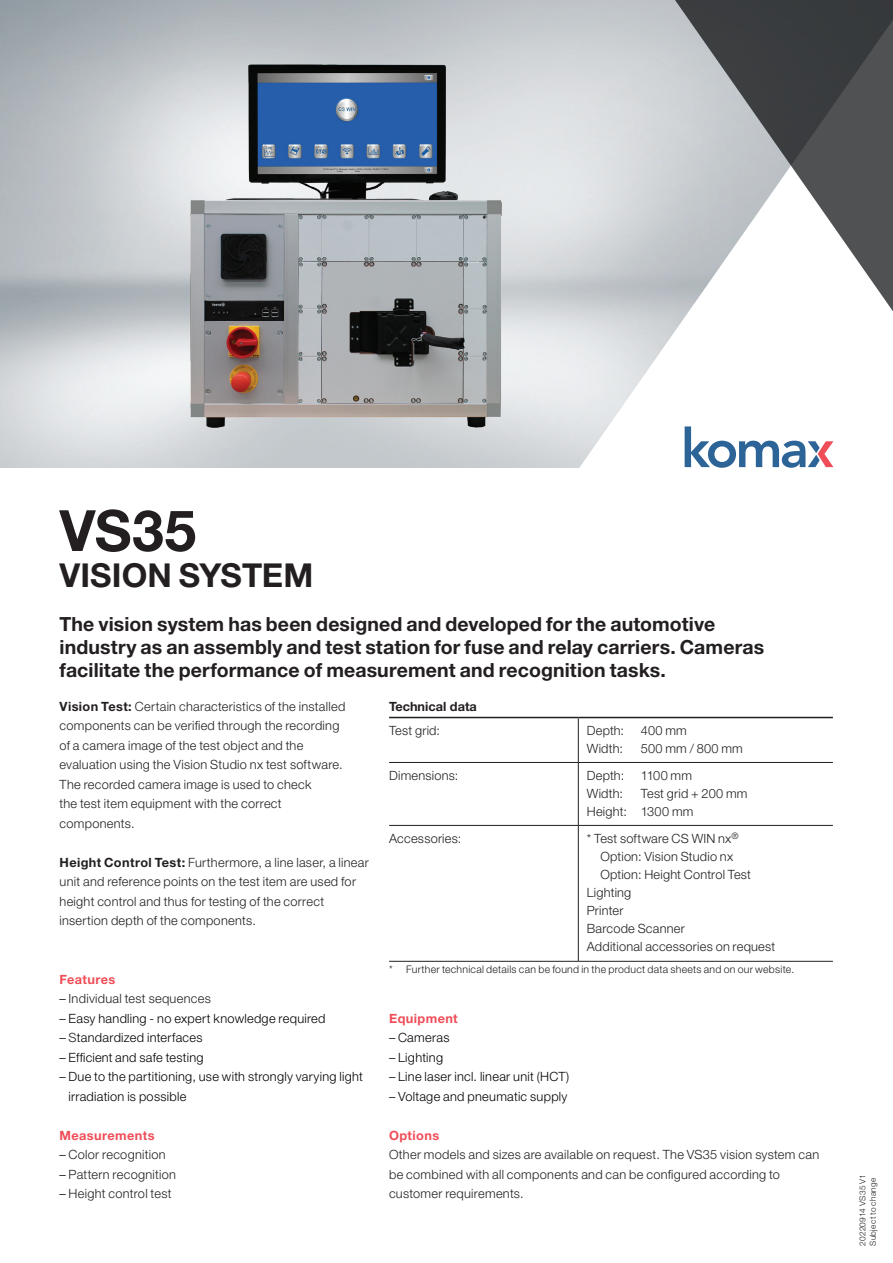
<style>
.page{position:relative;width:893px;height:1263px;background:#fff}
.page>*{position:absolute;margin:0;border:0;box-sizing:border-box;transform-origin:0 0}
.t1{font:700 57px "Helvetica Neue LT Std";color:#231f20}
.t2{font:700 33px "Helvetica Neue LT Std";color:#231f20}
.t3{font:700 19.5px/23.4px "Helvetica Neue LT Std";letter-spacing:.005em;color:#231f20}
.t4{font:300 12.75px/19.5px "Helvetica Neue LT Std";letter-spacing:.02em;color:#231f20}
.t5{font:300 12.75px/19.5px "Helvetica Neue LT Std";letter-spacing:.02em;color:#000}
.t6{font:700 12.75px "Helvetica Neue LT Std";letter-spacing:.03em;color:#ef4d58}
.t7{font:700 12.75px "Helvetica Neue LT Std";color:#231f20}
.t8{font:300 10.5px "Helvetica Neue LT Std";letter-spacing:.025em;color:#231f20}
.t9{font:300 8.25px/10.5px "Helvetica Neue LT Std";letter-spacing:.04em;color:#231f20}
.s1{font-weight:700}
.s2{color:#000}
.s3{color:#231f20}
</style>
<div class="page">
<img style="left:0;top:0;width:659px;height:467px">
<img style="left:191px;top:64px;width:310px;height:363px">
<svg style="left:565px;top:20px;width:269px;height:448px"></svg>
<svg style="left:659px;top:0;width:234px;height:363px"></svg>
<svg style="left:685px;top:426px;width:148px;height:42px"></svg>
<hr style="left:578px;top:718px;width:1px;height:44px;background:#231f20">
<hr style="left:389px;top:762px;width:189px;height:1px;background:#231f20">
<hr style="left:578px;top:762px;width:255px;height:1px;background:#231f20">
<hr style="left:578px;top:763px;width:1px;height:62px;background:#231f20">
<hr style="left:578px;top:825px;width:1px;height:136px;background:#231f20">
<hr style="left:389px;top:825px;width:189px;height:1px;background:#231f20">
<hr style="left:578px;top:825px;width:255px;height:1px;background:#231f20">
<hr style="left:389px;top:961px;width:189px;height:1px;background:#231f20">
<hr style="left:578px;top:961px;width:255px;height:1px;background:#231f20">
<hr style="left:389px;top:717px;width:189px;height:1px;background:#231f20">
<hr style="left:578px;top:717px;width:255px;height:1px;background:#231f20">
<h1 class="t1" style="left:60px;top:495px;width:138px">VS35</h1>
<h2 class="t2" style="left:60px;top:555px;width:255px">Vision SYSTEM</h2>
<h3 class="t3" style="left:60px;top:611px;width:706px">The vision system has been designed and developed for the automotive industry as an assembly and test station for fuse and relay carriers. Cameras facilitate the performance of measurement and recognition tasks.</h3>
<p class="t4" style="left:60px;top:696px;width:287px"><span class="s1">Vision Test:</span> Certain characteristics of the installed components can be verified through the recording of a camera image of the test object and the evaluation using the Vision Studio nx test software.<br>The recorded camera image is used to check<br>the test item equipment with the correct components.</p>
<p class="t4" style="left:60px;top:852px;width:311px"><span class="s1">Height Control Test:</span> Furthermore, a line laser, a linear unit and reference points on the test item are used for height control and thus for testing of the correct insertion depth of the components.</p>
<p class="t6" style="left:60px;top:971px;width:57px">Features</p>
<p class="t4" style="left:60px;top:989px;width:153px"><span class="s2">–</span> Individual test sequences</p>
<p class="t5" style="left:60px;top:1008px;width:267px">– Easy handling - no expert knowledge required</p>
<p class="t5" style="left:60px;top:1028px;width:145px">– <span class="s3">S</span>tandardized interfaces</p>
<p class="t5" style="left:60px;top:1047px;width:146px">– Efficient and safe testing</p>
<p class="t5" style="left:69px;top:1067px;width:296px;text-indent:-9px">– Due to the partitioning, use with strongly varying light irradiation is possible</p>
<p class="t6" style="left:60px;top:1127px;width:97px">Measurements</p>
<p class="t4" style="left:60px;top:1145px;width:108px"><span class="s2">–</span> Color recognition</p>
<p class="t4" style="left:60px;top:1164px;width:118px"><span class="s2">–</span> Pattern recognition</p>
<p class="t4" style="left:60px;top:1184px;width:114px"><span class="s2">–</span> Height control test</p>
<p class="t7" style="left:389px;top:698px;width:89px">Technical data</p>
<p class="t4" style="left:389px;top:720px;width:52px">Test grid:</p>
<p class="t4" style="left:587px;top:720px;width:39px">Depth:</p>
<p class="t4" style="left:641px;top:720px;width:48px">400 mm</p>
<p class="t4" style="left:587px;top:738px;width:38px">Width:</p>
<p class="t4" style="left:641px;top:738px;width:104px">500 mm / 800 mm</p>
<p class="t4" style="left:389px;top:765px;width:71px">Dimensions:</p>
<p class="t4" style="left:587px;top:765px;width:39px">Depth:</p>
<p class="t4" style="left:641px;top:765px;width:53px">1100 mm</p>
<p class="t4" style="left:587px;top:783px;width:38px">Width:</p>
<p class="t4" style="left:587px;top:784px;width:162px;line-height:18px;text-indent:54px">Test grid + 200 mm<br>Height: 1300 mm</p>
<p class="t4" style="left:389px;top:828px;width:74px">Accessories:</p>
<p class="t4" style="left:587px;top:828px;width:153px">* Test software CS WIN nx<sup>®</sup></p>
<p class="t4" style="left:600px;top:846px;width:134px">Option: Vision Studio nx</p>
<p class="t4" style="left:600px;top:864px;width:152px">Option: Height Control Test</p>
<p class="t4" style="left:587px;top:882px;width:46px">Lighting</p>
<p class="t4" style="left:587px;top:900px;width:38px">Printer</p>
<p class="t4" style="left:587px;top:918px;width:99px">Barcode Scanner</p>
<p class="t4" style="left:587px;top:936px;width:190px">Additional accessories on request</p>
<p class="t8" style="left:389px;top:963px;width:407px">* Further technical details can be found in the product data sheets and on our website.</p>
<p class="t6" style="left:389px;top:1010px;width:70px">Equipment</p>
<p class="t5" style="left:389px;top:1028px;width:62px">– Cameras</p>
<p class="t5" style="left:389px;top:1047px;width:56px">– Lighting</p>
<p class="t5" style="left:389px;top:1067px;width:182px">– Line laser incl. linear unit (HCT)</p>
<p class="t5" style="left:389px;top:1086px;width:180px">– Voltage and pneumatic supply</p>
<p class="t6" style="left:389px;top:1127px;width:52px">Options</p>
<p class="t4" style="left:389px;top:1145px;width:432px">Other models and sizes are available on request. The VS35 vision system can be combined with all components and can be configured according to customer requirements.</p>
<p class="t9" style="left:857px;top:1246px;width:73px;rotate:-90deg">20220914 VS35 V1<br>Subject to change</p>
</div>
